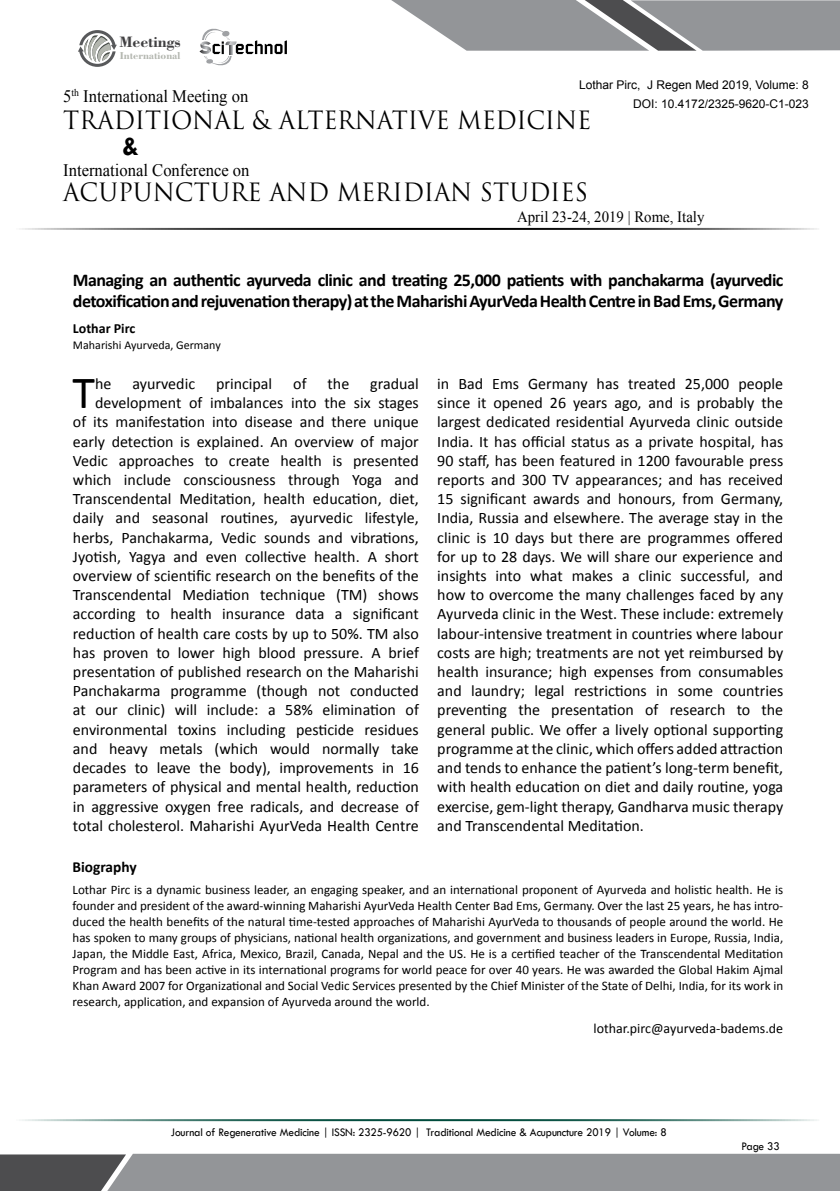
<style>
.page{position:relative;width:840px;height:1191px;background:#fff}
.page>*{position:absolute;margin:0;border:0;box-sizing:border-box;transform-origin:0 0}
.t1{font:46.2px "Calibri";color:#000}
.t2{font:700 28px "Tw Cen";color:#000;scale:.95 1}
.t3{font:24.6px "Trajan Pro 3";color:#000;scale:.95 1}
.t4{font:700 18px/21.4px "Calibri";letter-spacing:-.03em;color:#000}
.t5{font:17.4px "Times New Roman";color:#000;scale:.95 1}
.t6{font:16px/19.2px "Calibri";color:#000;text-align:right}
.t7{font:700 16px "Bodoni BT";color:#414042}
.t8{font:15.6px "Times New Roman";color:#000;scale:.95 1}
.t9{font:700 15.4px "Calibri";color:#000}
.t10{font:14px "Calibri";color:#000}
.t11{font:700 14px "Calibri";color:#000}
.t12{font:13px/16px "Calibri";color:#000;text-align:justify}
.t13{font:12px "Tw Cen";letter-spacing:-.01em;color:#000;scale:.95 1}
.t14{font:12px/19.2px "Arial";color:#000;text-align:right}
.t15{font:12px "Calibri";color:#000}
.t16{font:700 10.6px "Bodoni BT";color:#b3b6af}
</style>
<div class="page">
<hr style="left:12px;top:228px;width:807px;height:2px;background:#000">
<hr style="left:12px;top:1119px;width:807px;height:2px;background:#004b3c">
<svg style="left:391px;top:0;width:449px;height:51px;background:#9b9c9f"></svg>
<svg style="left:0;top:1154px;width:840px;height:37px;background:#8a8c8f"></svg>
<svg style="left:78px;top:30px;width:39px;height:37px"></svg>
<svg style="left:199px;top:29px;width:88px;height:37px"></svg>
<p class="t7" style="left:119px;top:32px;width:63px">Meetings</p>
<p class="t16" style="left:120px;top:48px;width:62px">International</p>
<p class="t14" style="left:579px;top:75px;width:231px">Lothar Pirc, J Regen Med 2019, Volume: 8<br>DOI: 10.4172/2325-9620-C1-023</p>
<p class="t5" style="left:63px;top:84px;width:196px">5<sup>th</sup> International Meeting on</p>
<h3 class="t3" style="left:63px;top:103px;width:557px">TRADITIONAL &amp; ALTERNATIVE MEDICINE</h3>
<h2 class="t2" style="left:122px;top:129px;width:19px">&amp;</h2>
<p class="t5" style="left:63px;top:159px;width:198px">International Conference on</p>
<h3 class="t3" style="left:63px;top:176px;width:554px">ACUPUNCTURE AND MERIDIAN STUDIES</h3>
<p class="t8" style="left:517px;top:206px;width:199px">April 23-24, 2019 | Rome, Italy</p>
<p class="t4" style="left:73px;top:269px;width:712px">Managing an authentic ayurveda clinic and treating 25,000 patients with panchakarma (ayurvedic detoxification and rejuvenation therapy) at the Maharishi AyurVeda Health Centre in Bad Ems, Germany</p>
<p class="t11" style="left:73px;top:320px;width:64px">Lothar Pirc</p>
<p class="t15" style="left:73px;top:337px;width:149px">Maharishi Ayurveda, Germany</p>
<h1 class="t1" style="left:73px;top:364px;width:24px">T</h1>
<p class="t6" style="left:95px;top:374px;width:18px">he</p>
<p class="t6" style="left:132px;top:374px;width:64px">ayurvedic</p>
<p class="t6" style="left:216px;top:374px;width:58px">principal</p>
<p class="t6" style="left:293px;top:374px;width:15px">of</p>
<p class="t6" style="left:327px;top:374px;width:23px">the</p>
<p class="t6" style="left:73px;top:374px;width:347px">gradual<br>development of imbalances into the six stages<br>of its manifestation into disease and there unique early detection is explained. An overview of major Vedic approaches to create health is presented which include consciousness through Yoga and Transcendental Meditation, health education, diet, daily and seasonal routines, ayurvedic lifestyle, herbs, Panchakarma, Vedic sounds and vibrations, Jyotish, Yagya and even collective health. A short overview of scientific research on the benefits of the Transcendental Mediation technique (TM) shows according to health insurance data a significant reduction of health care costs by up to 50%. TM also has proven to lower high blood pressure. A brief presentation of published research on the Maharishi Panchakarma programme (though not conducted at our clinic) will include: a 58% elimination of environmental toxins including pesticide residues and heavy metals (which would normally take decades to leave the body), improvements in 16 parameters of physical and mental health, reduction in aggressive oxygen free radicals, and decrease of total cholesterol. Maharishi AyurVeda Health Centre</p>
<p class="t6" style="left:437px;top:374px;width:347px;text-align:justify">in Bad Ems Germany has treated 25,000 people since it opened 26 years ago, and is probably the largest dedicated residential Ayurveda clinic outside India. It has official status as a private hospital, has 90 staff, has been featured in 1200 favourable press reports and 300 TV appearances; and has received 15 significant awards and honours, from Germany, India, Russia and elsewhere. The average stay in the clinic is 10 days but there are programmes offered for up to 28 days. We will share our experience and insights into what makes a clinic successful, and how to overcome the many challenges faced by any Ayurveda clinic in the West. These include: extremely labour-intensive treatment in countries where labour costs are high; treatments are not yet reimbursed by health insurance; high expenses from consumables and laundry; legal restrictions in some countries preventing the presentation of research to the general public. We offer a lively optional supporting programme at the clinic, which offers added attraction and tends to enhance the patient’s long-term benefit, with health education on diet and daily routine, yoga exercise, gem-light therapy, Gandharva music therapy and Transcendental Meditation.</p>
<p class="t9" style="left:73px;top:857px;width:66px">Biography</p>
<p class="t12" style="left:73px;top:882px;width:712px">Lothar Pirc is a dynamic business leader, an engaging speaker, and an international proponent of Ayurveda and holistic health. He is founder and president of the award-winning Maharishi AyurVeda Health Center Bad Ems, Germany. Over the last 25 years, he has intro&shy;duced the health benefits of the natural time-tested approaches of Maharishi AyurVeda to thousands of people around the world. He has spoken to many groups of physicians, national health organizations, and government and business leaders in Europe, Russia, India, Japan, the Middle East, Africa, Mexico, Brazil, Canada, Nepal and the US. He is a certified teacher of the Transcendental Meditation Program and has been active in its international programs for world peace for over 40 years. He was awarded the Global Hakim Ajmal Khan Award 2007 for Organizational and Social Vedic Services presented by the Chief Minister of the State of Delhi, India, for its work in research, application, and expansion of Ayurveda around the world.</p>
<p class="t10" style="left:593px;top:1019px;width:191px">lothar.pirc@ayurveda-badems.de</p>
<p class="t13" style="left:171px;top:1125px;width:523px">Journal of Regenerative Medicine | ISSN: 2325-9620 | Traditional Medicine &amp; Acupuncture 2019 | Volume: 8</p>
<p class="t13" style="left:741px;top:1139px;width:42px">Page 33</p>
</div>
